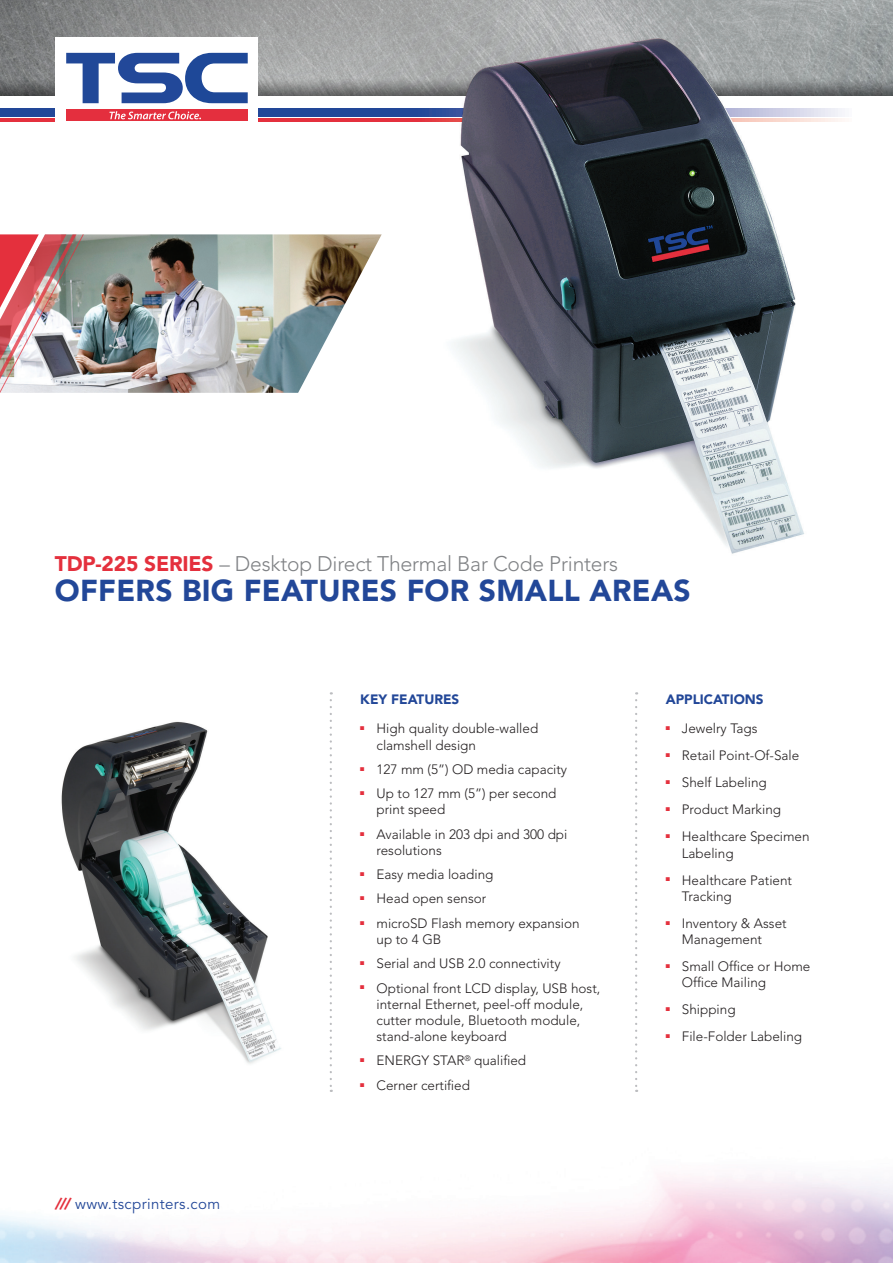
<style>
.page{position:relative;width:893px;height:1263px;background:#fff}
.page>*{position:absolute;margin:0;border:0;box-sizing:border-box;transform-origin:0 0}
.t1{font:900 30px "Avenir";letter-spacing:.01em;color:#224798}
.t2{font:300 21px "Avenir";letter-spacing:-.01em;color:#808285}
.t3{font:15px "Avenir";letter-spacing:.025em;color:#224798}
.t4{font:300 13.5px/16.2px "Avenir";color:#231f20}
.t5{font:900 13.5px "Avenir";color:#224798}
.s1{font-weight:900;color:#e4303d}
.s2{font-weight:900;font-style:italic;color:#e4303d}
</style>
<div class="page">
<img style="left:61px;top:721px;width:220px;height:343px">
<img style="left:0;top:0;width:893px;height:95px">
<div style="left:0;top:108px;width:851px;height:8px;background:#224798"></div>
<hr style="left:0;top:119px;width:851px;height:2px;background:#e4303d">
<div style="left:55px;top:37px;width:203px;height:153px;background:#fff"></div>
<svg style="left:66px;top:53px;width:182px;height:50px"></svg>
<div style="left:66px;top:110px;width:182px;height:11px;background:#e42f3e"></div>
<svg style="left:109px;top:111px;width:92px;height:8px"></svg>
<img style="left:84px;top:234px;width:298px;height:159px">
<img style="left:0;top:234px;width:84px;height:159px">
<svg style="left:330px;top:700px;width:2px;height:392px"></svg>
<svg style="left:635px;top:700px;width:2px;height:392px"></svg>
<img style="left:408px;top:0;width:448px;height:554px">
<img style="left:461px;top:38px;width:343px;height:515px">
<h2 class="t2" style="left:55px;top:551px;width:565px"><span class="s1">TDP-225 SERIES</span> – Desktop Direct Thermal Bar Code Printers</h2>
<h1 class="t1" style="left:55px;top:572px;width:637px">OFFERS BIG FEATURES FOR SMALL AREAS</h1>
<p class="t3" style="left:55px;top:1195px;width:167px"><span class="s2">///</span> www.tscprinters.com</p>
<p class="t5" style="left:360px;top:691px;width:101px">KEY FEATURES</p>
<p class="t4" style="left:376px;top:720px;width:163px;text-indent:-16px"><sup>■</sup> High quality double-walled clamshell design</p>
<p class="t4" style="left:360px;top:761px;width:208px"><sup>■</sup> 127 mm (5”) OD media capacity</p>
<p class="t4" style="left:376px;top:785px;width:181px;text-indent:-16px"><sup>■</sup> Up to 127 mm (5”) per second print speed</p>
<p class="t4" style="left:376px;top:826px;width:192px;text-indent:-16px"><sup>■</sup> Available in 203 dpi and 300 dpi resolutions</p>
<p class="t4" style="left:360px;top:866px;width:135px"><sup>■</sup> Easy media loading</p>
<p class="t4" style="left:360px;top:891px;width:128px"><sup>■</sup> Head open sensor</p>
<p class="t4" style="left:376px;top:915px;width:205px;text-indent:-16px"><sup>■</sup> microSD Flash memory expansion up to 4 GB</p>
<p class="t4" style="left:360px;top:955px;width:202px"><sup>■</sup> Serial and USB 2.0 connectivity</p>
<p class="t4" style="left:376px;top:980px;width:225px;text-indent:-16px"><sup>■</sup> Optional front LCD display, USB host, internal Ethernet, peel-off module, cutter module, Bluetooth module, stand-alone keyboard</p>
<p class="t4" style="left:360px;top:1053px;width:167px"><sup>■</sup> ENERGY STAR<sup>®</sup> qualified</p>
<p class="t4" style="left:360px;top:1077px;width:111px"><sup>■</sup> Cerner certified</p>
<p class="t5" style="left:666px;top:691px;width:99px">APPLICATIONS</p>
<p class="t4" style="left:666px;top:720px;width:93px"><sup>■</sup> Jewelry Tags</p>
<p class="t4" style="left:666px;top:747px;width:135px"><sup>■</sup> Retail Point-Of-Sale</p>
<p class="t4" style="left:666px;top:774px;width:103px"><sup>■</sup> Shelf Labeling</p>
<p class="t4" style="left:666px;top:801px;width:117px"><sup>■</sup> Product Marking</p>
<p class="t4" style="left:682px;top:828px;width:129px;text-indent:-16px"><sup>■</sup> Healthcare Specimen<br>Labeling</p>
<p class="t4" style="left:682px;top:872px;width:112px;text-indent:-16px"><sup>■</sup> Healthcare Patient<br>Tracking</p>
<p class="t4" style="left:682px;top:915px;width:106px;text-indent:-16px"><sup>■</sup> Inventory &amp; Asset<br>Management</p>
<p class="t4" style="left:682px;top:958px;width:130px;text-indent:-16px"><sup>■</sup> Small Office or Home<br>Office Mailing</p>
<p class="t4" style="left:666px;top:1001px;width:71px"><sup>■</sup> Shipping</p>
<p class="t4" style="left:666px;top:1028px;width:138px"><sup>■</sup> File-Folder Labeling</p>
</div>
